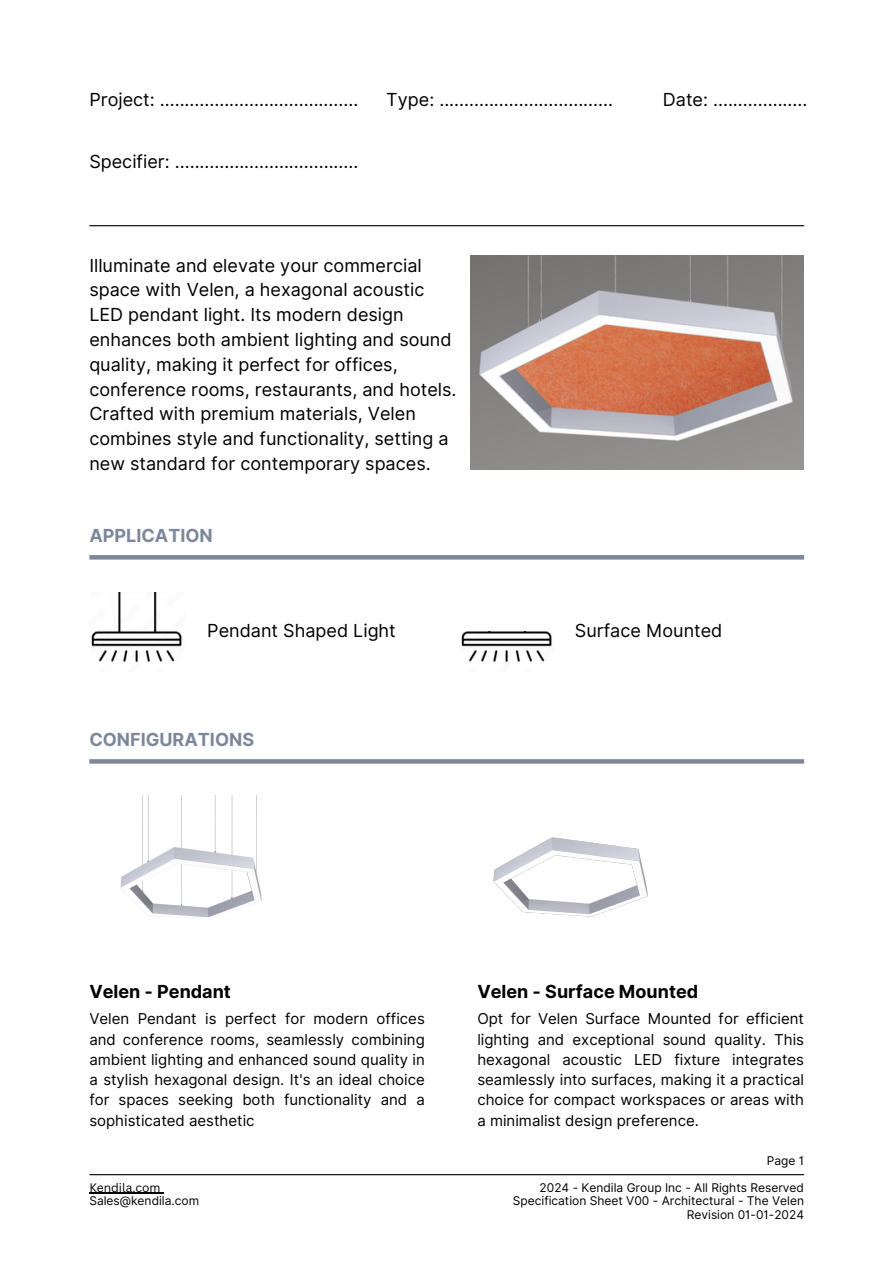
<style>
.page{position:relative;width:893px;height:1264px;background:#fff}
.page>*{position:absolute;margin:0;border:0;box-sizing:border-box;transform-origin:0 0}
.t1{font:18px/24.8px "Inter";color:#000}
.t2{font:700 18px "Inter";color:#000}
.t3{font:700 18px "Inter";color:#7d8799}
.t4{font:15px/20.2px "Inter";color:#000;text-align:justify}
.t5{font:12px "Inter";color:#000}
.t6{font:12px "Canva Sans";color:#000}
</style>
<div class="page">
<hr style="left:89px;top:225px;width:715px;height:1px;background:#000">
<hr style="left:89px;top:1174px;width:715px;height:1px;background:#000">
<hr style="left:89px;top:555px;width:715px;height:4px;background:#7d8799">
<svg style="left:89px;top:759px;width:715px;height:4px;background:#828c9d"></svg>
<img style="left:91px;top:592px;width:91px;height:71px">
<img style="left:493px;top:837px;width:155px;height:80px">
<img style="left:120px;top:795px;width:142px;height:123px">
<img style="left:470px;top:255px;width:333px;height:214px">
<img style="left:461px;top:631px;width:91px;height:32px">
<hr style="left:89px;top:1192px;width:72px;height:1px;background:#000">
<h1 class="t1" style="left:89px;top:87px;width:270px">Project: ........................................</h1>
<p class="t1" style="left:89px;top:149px;width:270px">Specifier: .....................................</p>
<p class="t1" style="left:386px;top:87px;width:228px">Type: ...................................</p>
<h2 class="t1" style="left:663px;top:87px;width:146px">Date: ...................</h2>
<p class="t1" style="left:89px;top:253px;width:368px">Illuminate and elevate your commercial space with Velen, a hexagonal acoustic LED pendant light. Its modern design enhances both ambient lighting and sound quality, making it perfect for offices, conference rooms, restaurants, and hotels.<br>Crafted with premium materials, Velen combines style and functionality, setting a new standard for contemporary spaces.</p>
<p class="t3" style="left:89px;top:525px;width:125px">APPLICATION</p>
<h3 class="t1" style="left:207px;top:618px;width:190px">Pendant Shaped Light</h3>
<h4 class="t3" style="left:89px;top:729px;width:166px">CONFIGURATIONS</h4>
<p class="t1" style="left:575px;top:618px;width:149px">Surface Mounted</p>
<h2 class="t2" style="left:89px;top:981px;width:143px">Velen - Pendant</h2>
<h4 class="t2" style="left:477px;top:981px;width:222px">Velen - Surface Mounted</h4>
<p class="t4" style="left:89px;top:1008px;width:337px">Velen Pendant is perfect for modern offices and conference rooms, seamlessly combining ambient lighting and enhanced sound quality in a stylish hexagonal design. It's an ideal choice for spaces seeking both functionality and a sophisticated aesthetic</p>
<p class="t4" style="left:477px;top:1008px;width:328px">Opt for Velen Surface Mounted for efficient lighting and exceptional sound quality. This hexagonal acoustic LED fixture integrates seamlessly into surfaces, making it a practical choice for compact workspaces or areas with a minimalist design preference.</p>
<p class="t6" style="left:89px;top:1178px;width:73px">Kendila.com</p>
<h3 class="t5" style="left:89px;top:1193px;width:111px">Sales@kendila.com</h3>
<h3 class="t5" style="left:766px;top:1153px;width:39px">Page 1</h3>
<p class="t5" style="left:539px;top:1180px;width:266px">2024 - Kendila Group Inc - All Rights Reserved</p>
<h1 class="t5" style="left:513px;top:1193px;width:293px">Specification Sheet V00 - Architectural - The Velen</h1>
<p class="t5" style="left:686px;top:1207px;width:119px">Revision 01-01-2024</p>
</div>
